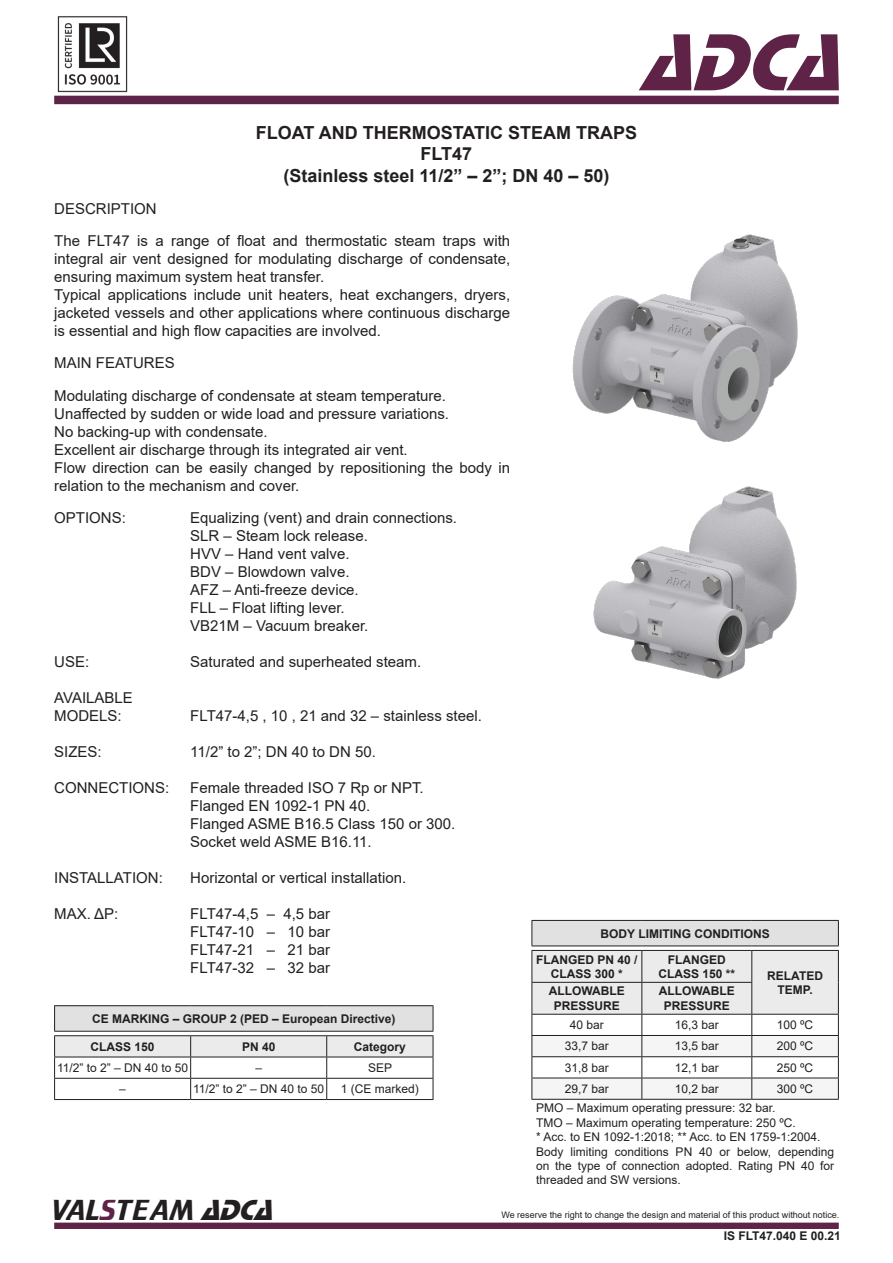
<style>
.page{position:relative;width:893px;height:1263px;background:#fff}
.page>*{position:absolute;margin:0;border:0;box-sizing:border-box;transform-origin:0 0}
.t1{font:italic 84px "Stop D";color:#5f2348}
.t2{font:30px "Trekker";color:#231f20}
.t3{font:700 18px "Arial";color:#231f20}
.t4{font:15px/18px "Arial";color:#231f20;text-align:justify}
.t5{font:12px/14.4px "Arial";color:#231f20;text-align:justify}
.t6{font:700 12px "Arial";color:#231f20}
.t7{font:9px "Arial";color:#231f20}
.s1{color:#5f2348}
.s2{font-family:"Stop D";font-style:italic}
</style>
<div class="page">
<div style="left:54px;top:96px;width:785px;height:8px;background:#5e2348"></div>
<div style="left:54px;top:1222px;width:785px;height:7px;background:#5f2348;border:2px solid #5f2348"></div>
<img style="left:57px;top:16px;width:71px;height:76px">
<hr style="left:531px;top:920px;width:111px;height:1px;background:#231f20">
<hr style="left:642px;top:920px;width:110px;height:1px;background:#231f20">
<hr style="left:752px;top:920px;width:87px;height:1px;background:#231f20">
<svg style="left:531px;top:921px;width:308px;height:178px"></svg>
<hr style="left:531px;top:1099px;width:111px;height:1px;background:#231f20">
<hr style="left:642px;top:1099px;width:110px;height:1px;background:#231f20">
<hr style="left:752px;top:1099px;width:87px;height:1px;background:#231f20">
<img style="left:572px;top:234px;width:226px;height:208px">
<img style="left:593px;top:486px;width:204px;height:193px">
<hr style="left:54px;top:1099px;width:137px;height:1px;background:#231f20">
<hr style="left:191px;top:1099px;width:136px;height:1px;background:#231f20">
<hr style="left:327px;top:1099px;width:106px;height:1px;background:#231f20">
<hr style="left:54px;top:1005px;width:137px;height:1px;background:#231f20">
<hr style="left:191px;top:1005px;width:136px;height:1px;background:#231f20">
<hr style="left:327px;top:1005px;width:106px;height:1px;background:#231f20">
<svg style="left:54px;top:1006px;width:380px;height:93px"></svg>
<hr style="left:54px;top:1057px;width:137px;height:1px;background:#231f20">
<hr style="left:191px;top:1057px;width:136px;height:1px;background:#231f20">
<hr style="left:327px;top:1057px;width:106px;height:1px;background:#231f20">
<h1 class="t1" style="left:640px;top:14px;width:227px">ADCA</h1>
<p class="t4" style="left:54px;top:200px;width:104px">DESCRIPTION</p>
<p class="t3" style="left:256px;top:120px;width:383px">FLOAT AND THERMOSTATIC STEAM TRAPS</p>
<p class="t3" style="left:421px;top:141px;width:53px">FLT47</p>
<p class="t3" style="left:283px;top:163px;width:328px">(Stainless steel 11/2” – 2”; DN 40 – 50)</p>
<p class="t4" style="left:54px;top:232px;width:458px">The FLT47 is a range of float and thermostatic steam traps with integral air vent designed for modulating discharge of condensate, ensuring maximum system heat transfer.</p>
<p class="t4" style="left:54px;top:286px;width:458px">Typical applications include unit heaters, heat exchangers, dryers, jacketed vessels and other applications where continuous discharge is essential and high flow capacities are involved.</p>
<p class="t4" style="left:54px;top:354px;width:122px">MAIN FEATURES</p>
<p class="t4" style="left:54px;top:386px;width:393px">Modulating discharge of condensate at steam temperature.</p>
<p class="t4" style="left:54px;top:404px;width:396px">Unaffected by sudden or wide load and pressure variations.</p>
<p class="t4" style="left:54px;top:422px;width:215px">No backing-up with condensate.</p>
<p class="t4" style="left:54px;top:440px;width:355px">Excellent air discharge through its integrated air vent.</p>
<p class="t4" style="left:54px;top:458px;width:457px">Flow direction can be easily changed by repositioning the body in relation to the mechanism and cover.</p>
<p class="t4" style="left:54px;top:508px;width:73px">OPTIONS:</p>
<p class="t4" style="left:54px;top:652px;width:37px">USE:</p>
<p class="t4" style="left:54px;top:688px;width:80px">AVAILABLE</p>
<p class="t4" style="left:54px;top:706px;width:69px">MODELS:</p>
<p class="t4" style="left:54px;top:742px;width:49px">SIZES:</p>
<p class="t4" style="left:54px;top:778px;width:117px">CONNECTIONS:</p>
<p class="t4" style="left:54px;top:868px;width:110px">INSTALLATION:</p>
<p class="t4" style="left:54px;top:904px;width:66px">MAX. ΔP:</p>
<p class="t4" style="left:190px;top:508px;width:268px">Equalizing (vent) and drain connections.</p>
<p class="t4" style="left:190px;top:526px;width:179px">SLR – Steam lock release.</p>
<p class="t4" style="left:190px;top:544px;width:161px">HVV – Hand vent valve.</p>
<p class="t4" style="left:190px;top:562px;width:161px">BDV – Blowdown valve.</p>
<p class="t4" style="left:190px;top:580px;width:170px">AFZ – Anti-freeze device.</p>
<p class="t4" style="left:190px;top:598px;width:156px">FLL – Float lifting lever.</p>
<p class="t4" style="left:190px;top:616px;width:180px">VB21M – Vacuum breaker.</p>
<p class="t4" style="left:190px;top:652px;width:232px">Saturated and superheated steam.</p>
<p class="t4" style="left:190px;top:706px;width:293px">FLT47-4,5 , 10 , 21 and 32 – stainless steel.</p>
<p class="t4" style="left:190px;top:742px;width:187px">11/2” to 2”; DN 40 to DN 50.</p>
<p class="t4" style="left:190px;top:778px;width:235px">Female threaded ISO 7 Rp or NPT.</p>
<p class="t4" style="left:190px;top:796px;width:182px">Flanged EN 1092-1 PN 40.</p>
<p class="t4" style="left:190px;top:814px;width:267px">Flanged ASME B16.5 Class 150 or 300.</p>
<p class="t4" style="left:190px;top:832px;width:183px">Socket weld ASME B16.11.</p>
<p class="t4" style="left:190px;top:868px;width:217px">Horizontal or vertical installation.</p>
<p class="t4" style="left:190px;top:904px;width:141px">FLT47-4,5 – 4,5 bar</p>
<p class="t4" style="left:190px;top:922px;width:141px">FLT47-10 – 10 bar</p>
<p class="t4" style="left:190px;top:940px;width:141px">FLT47-21 – 21 bar</p>
<p class="t4" style="left:190px;top:958px;width:141px">FLT47-32 – 32 bar</p>
<p class="t6" style="left:92px;top:1010px;width:305px">CE MARKING – GROUP 2 (PED – European Directive)</p>
<p class="t6" style="left:91px;top:1038px;width:66px">CLASS 150</p>
<p class="t6" style="left:242px;top:1038px;width:35px">PN 40</p>
<p class="t6" style="left:354px;top:1038px;width:54px">Category</p>
<p class="t5" style="left:57px;top:1060px;width:133px">11/2” to 2” – DN 40 to 50</p>
<p class="t5" style="left:255px;top:1060px;width:8px">–</p>
<p class="t5" style="left:368px;top:1060px;width:26px">SEP</p>
<p class="t5" style="left:119px;top:1082px;width:8px">–</p>
<p class="t5" style="left:193px;top:1082px;width:133px">11/2” to 2” – DN 40 to 50</p>
<p class="t5" style="left:341px;top:1082px;width:80px">1 (CE marked)</p>
<p class="t6" style="left:601px;top:925px;width:171px">BODY LIMITING CONDITIONS</p>
<p class="t6" style="left:536px;top:951px;width:103px">FLANGED PN 40 /</p>
<p class="t6" style="left:551px;top:965px;width:74px">CLASS 300 *</p>
<p class="t6" style="left:668px;top:951px;width:59px">FLANGED</p>
<p class="t6" style="left:658px;top:965px;width:78px">CLASS 150 **</p>
<p class="t6" style="left:767px;top:967px;width:57px">RELATED</p>
<p class="t6" style="left:549px;top:983px;width:77px">ALLOWABLE</p>
<p class="t6" style="left:777px;top:981px;width:37px">TEMP.</p>
<p class="t6" style="left:554px;top:997px;width:68px">PRESSURE</p>
<p class="t6" style="left:659px;top:983px;width:77px">ALLOWABLE</p>
<p class="t6" style="left:664px;top:997px;width:68px">PRESSURE</p>
<p class="t5" style="left:570px;top:1018px;width:36px">40 bar</p>
<p class="t5" style="left:675px;top:1018px;width:46px">16,3 bar</p>
<p class="t5" style="left:777px;top:1018px;width:38px">100 ºC</p>
<p class="t5" style="left:565px;top:1039px;width:46px">33,7 bar</p>
<p class="t5" style="left:675px;top:1039px;width:46px">13,5 bar</p>
<p class="t5" style="left:777px;top:1039px;width:38px">200 ºC</p>
<p class="t5" style="left:565px;top:1060px;width:46px">31,8 bar</p>
<p class="t5" style="left:675px;top:1060px;width:46px">12,1 bar</p>
<p class="t5" style="left:777px;top:1060px;width:38px">250 ºC</p>
<p class="t5" style="left:565px;top:1081px;width:46px">29,7 bar</p>
<p class="t5" style="left:675px;top:1081px;width:46px">10,2 bar</p>
<p class="t5" style="left:777px;top:1081px;width:38px">300 ºC</p>
<p class="t5" style="left:536px;top:1101px;width:241px">PMO – Maximum operating pressure: 32 bar.</p>
<p class="t5" style="left:536px;top:1115px;width:261px">TMO – Maximum operating temperature: 250 ºC.</p>
<p class="t5" style="left:536px;top:1130px;width:286px">* Acc. to EN 1092-1:2018; ** Acc. to EN 1759-1:2004.</p>
<p class="t5" style="left:536px;top:1144px;width:299px">Body limiting conditions PN 40 or below, depending on the type of connection adopted. Rating PN 40 for threaded and SW versions.</p>
<p class="t2" style="left:51px;top:1193px;width:232px">VAL<span class="s1">S</span>TEAM <span class="s2">ADCA</span></p>
<p class="t7" style="left:501px;top:1209px;width:340px">We reserve the right to change the design and material of this product without notice.</p>
<p class="t6" style="left:724px;top:1227px;width:119px">IS FLT47.040 E 00.21</p>
</div>
